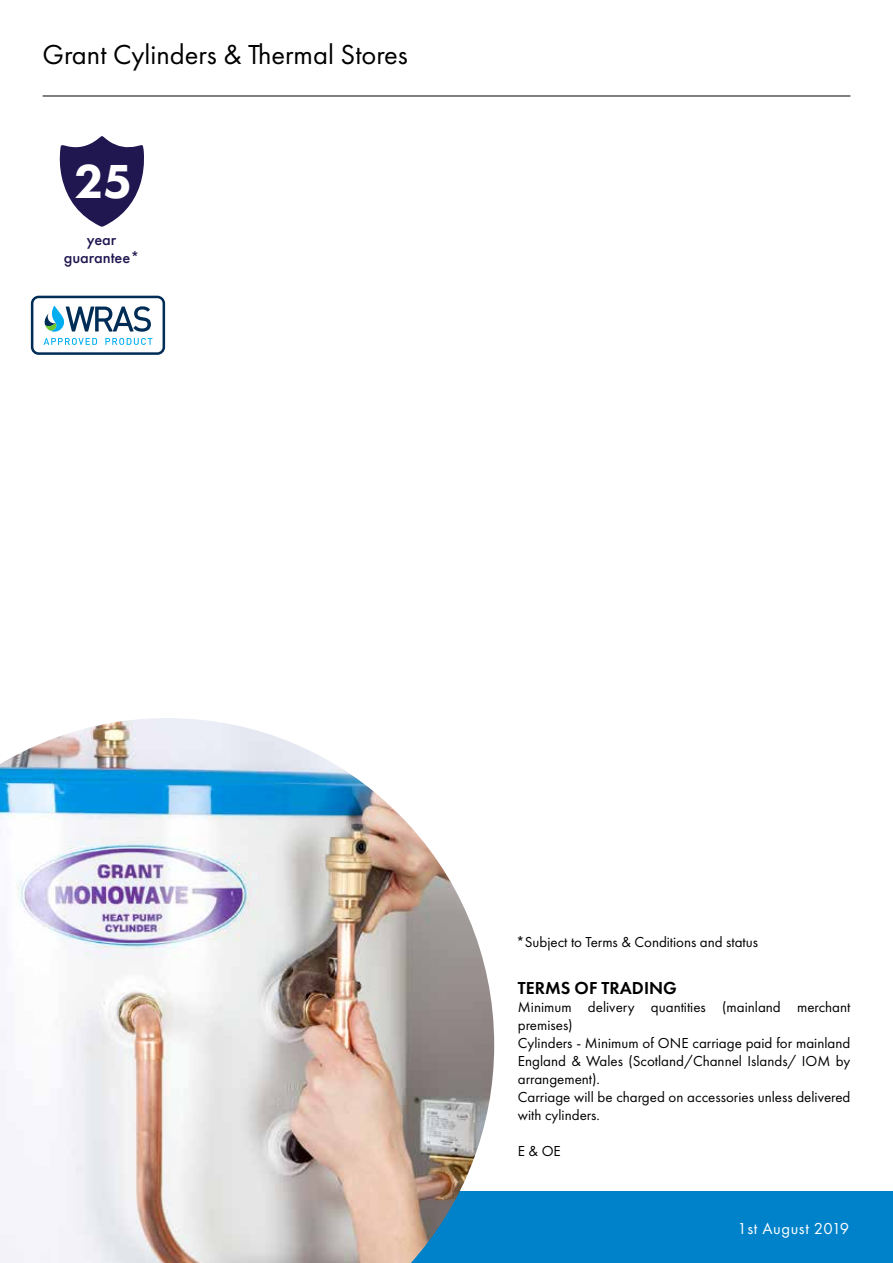
<style>
.page{position:relative;width:893px;height:1263px;background:#fff}
.page>*{position:absolute;margin:0;border:0;box-sizing:border-box;transform-origin:0 0}
.t1{font:800 49.5px "Futura PT";color:#fff}
.t2{font:28.5px "Futura PT";color:#000}
.t3{font:600 18px "Futura PT";color:#000}
.t4{font:16.5px "Futura PT";letter-spacing:.035em;color:#fff}
.t5{font:500 16.35px/17.5px "Futura PT";color:#201751;text-align:center}
.t6{font:15px/18px "Futura PT";color:#000}
</style>
<div class="page">
<div style="left:0;top:1191px;width:893px;height:72px;background:#0082ca"></div>
<hr style="left:43px;top:96px;width:807px;height:1px;background:#000">
<img style="left:0;top:718px;width:494px;height:545px">
<svg style="left:59px;top:136px;width:85px;height:91px"></svg>
<svg style="left:105px;top:338px;width:47px;height:7px"></svg>
<svg style="left:45px;top:306px;width:106px;height:26px"></svg>
<div style="left:31px;top:296px;width:134px;height:59px;border:3px solid #002d56;border-radius:7px"></div>
<svg style="left:44px;top:338px;width:53px;height:7px"></svg>
<h2 class="t2" style="left:43px;top:38px;width:367px">Grant Cylinders &amp; Thermal Stores</h2>
<h1 class="t1" style="left:74px;top:150px;width:60px">25</h1>
<p class="t5" style="left:64px;top:231px;width:77px">year guarantee*</p>
<p class="t6" style="left:516px;top:933px;width:243px">*Subject to Terms &amp; Conditions and status</p>
<p class="t3" style="left:518px;top:977px;width:160px">TERMS OF TRADING</p>
<p class="t6" style="left:518px;top:998px;width:334px">Minimum delivery quantities (mainland merchant premises)<br>Cylinders - Minimum of ONE carriage paid for mainland England &amp; Wales (Scotland/Channel Islands/ IOM by arrangement).<br>Carriage will be charged on accessories unless delivered with cylinders.</p>
<p class="t6" style="left:518px;top:1142px;width:44px">E &amp; OE</p>
<p class="t4" style="left:737px;top:1219px;width:113px">1st August 2019</p>
</div>
